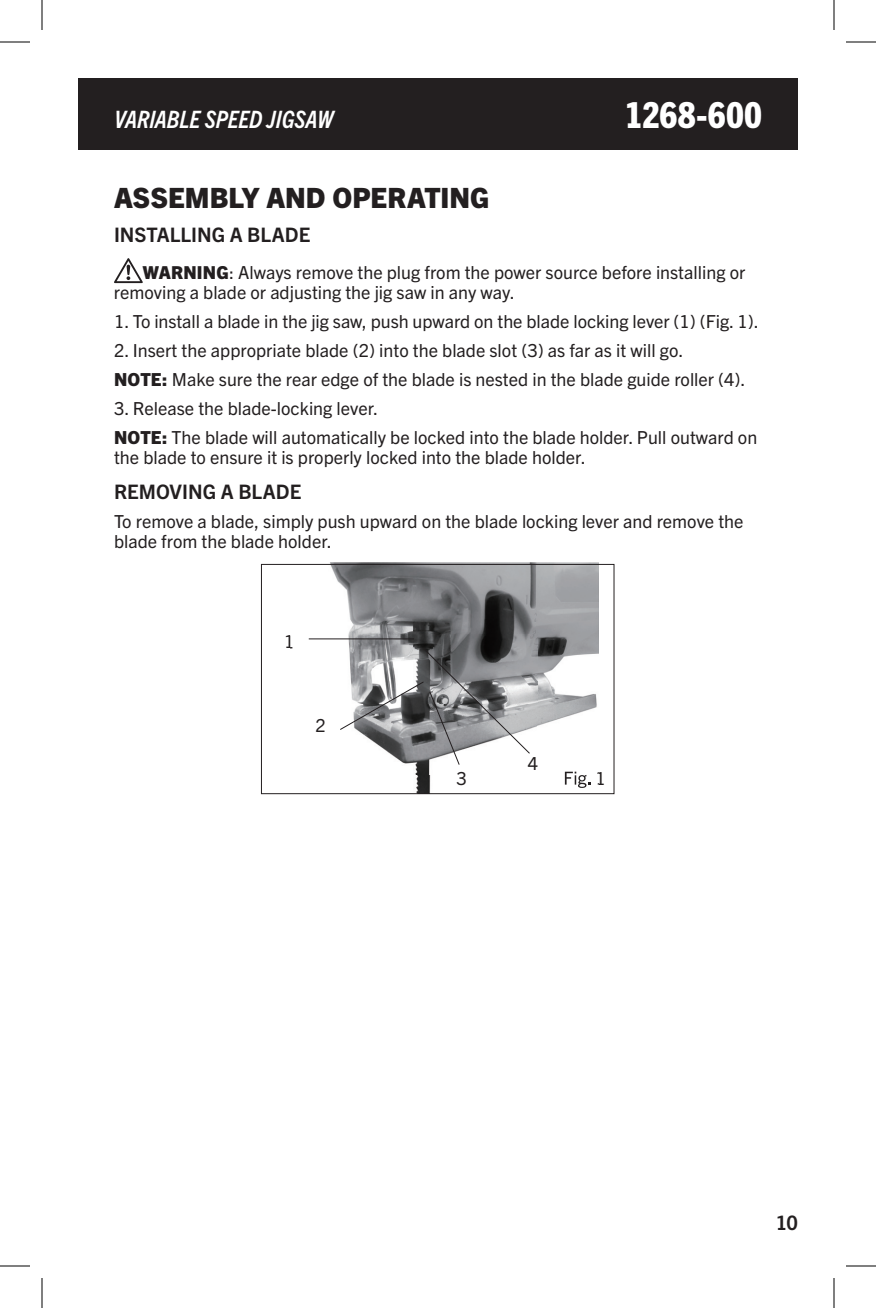
<style>
.page{position:relative;width:876px;height:1308px;background:#fff}
.page>*{position:absolute;margin:0;border:0;box-sizing:border-box;transform-origin:0 0}
.t1{font:800 condensed 36px "Trade Gothic Next LT Pro";letter-spacing:.005em;color:#fff}
.t2{font:800 28px "Trade Gothic Next LT Pro";color:#231f20}
.t3{font:italic 700 condensed 24px "Trade Gothic Next LT Pro";letter-spacing:-.005em;color:#fff}
.t4{font:700 20px "Trade Gothic Next LT Pro";color:#231f20}
.t5{font:18px/20px "Trade Gothic Next LT Pro";color:#231f20}
.s1{font-weight:800;font-size:17.8px}
.s2{font-weight:800}
</style>
<div class="page">
<div style="left:78px;top:78px;width:720px;height:72px;background:#231f20"></div>
<svg style="left:114px;top:258px;width:29px;height:25px"></svg>
<hr style="left:0;top:42px;width:30px;height:1px;background:#000">
<hr style="left:846px;top:42px;width:30px;height:1px;background:#000">
<hr style="left:0;top:1266px;width:30px;height:1px;background:#000">
<hr style="left:846px;top:1266px;width:30px;height:1px;background:#000">
<hr style="left:42px;top:0;width:1px;height:30px;background:#000">
<hr style="left:42px;top:1278px;width:1px;height:30px;background:#000">
<hr style="left:834px;top:0;width:1px;height:30px;background:#000">
<hr style="left:834px;top:1278px;width:1px;height:30px;background:#000">
<img style="left:291px;top:563px;width:307px;height:229px">
<img style="left:565px;top:775px;width:21px;height:13px">
<img style="left:565px;top:772px;width:21px;height:3px">
<svg style="left:588px;top:772px;width:10px;height:13px"></svg>
<svg style="left:291px;top:636px;width:1px;height:12px"></svg>
<hr style="left:309px;top:638px;width:105px;height:1px;background:#231f20">
<svg style="left:339px;top:647px;width:192px;height:119px"></svg>
<div style="left:261px;top:564px;width:354px;height:230px;border:1px solid #231f20"></div>
<h3 class="t3" style="left:114px;top:103px;width:221px">VARIABLE SPEED JIGSAW</h3>
<h1 class="t1" style="left:625px;top:90px;width:139px">1268-600</h1>
<h2 class="t2" style="left:114px;top:178px;width:377px">ASSEMBLY AND OPERATING</h2>
<p class="t4" style="left:114px;top:221px;width:198px">INSTALLING A BLADE</p>
<p class="t5" style="left:114px;top:261px;width:633px;text-indent:29px"><span class="s1">WARNING</span>: Always remove the plug from the power source before installing or removing a blade or adjusting the jig saw in any way.</p>
<p class="t5" style="left:114px;top:310px;width:646px">1. To install a blade in the jig saw, push upward on the blade locking lever (1) (Fig. 1).</p>
<p class="t5" style="left:114px;top:335px;width:633px;line-height:29px">2. Insert the appropriate blade (2) into the blade slot (3) as far as it will go.<br><span class="s2">NOTE:</span> Make sure the rear edge of the blade is nested in the blade guide roller (4).</p>
<p class="t5" style="left:114px;top:393px;width:645px;line-height:29px">3. Release the blade-locking lever.<br><span class="s2">NOTE:</span> The blade will automatically be locked into the blade holder. Pull outward on</p>
<p class="t5" style="left:114px;top:446px;width:473px">the blade to ensure it is properly locked into the blade holder.</p>
<p class="t4" style="left:114px;top:478px;width:189px">REMOVING A BLADE</p>
<p class="t5" style="left:114px;top:510px;width:631px">To remove a blade, simply push upward on the blade locking lever and remove the blade from the blade holder.</p>
<p class="t5" style="left:284px;top:631px;width:12px">1</p>
<p class="t5" style="left:316px;top:715px;width:12px">2</p>
<p class="t5" style="left:457px;top:767px;width:12px">3</p>
<p class="t5" style="left:528px;top:752px;width:12px">4</p>
<p class="t4" style="left:776px;top:1209px;width:24px">10</p>
</div>
